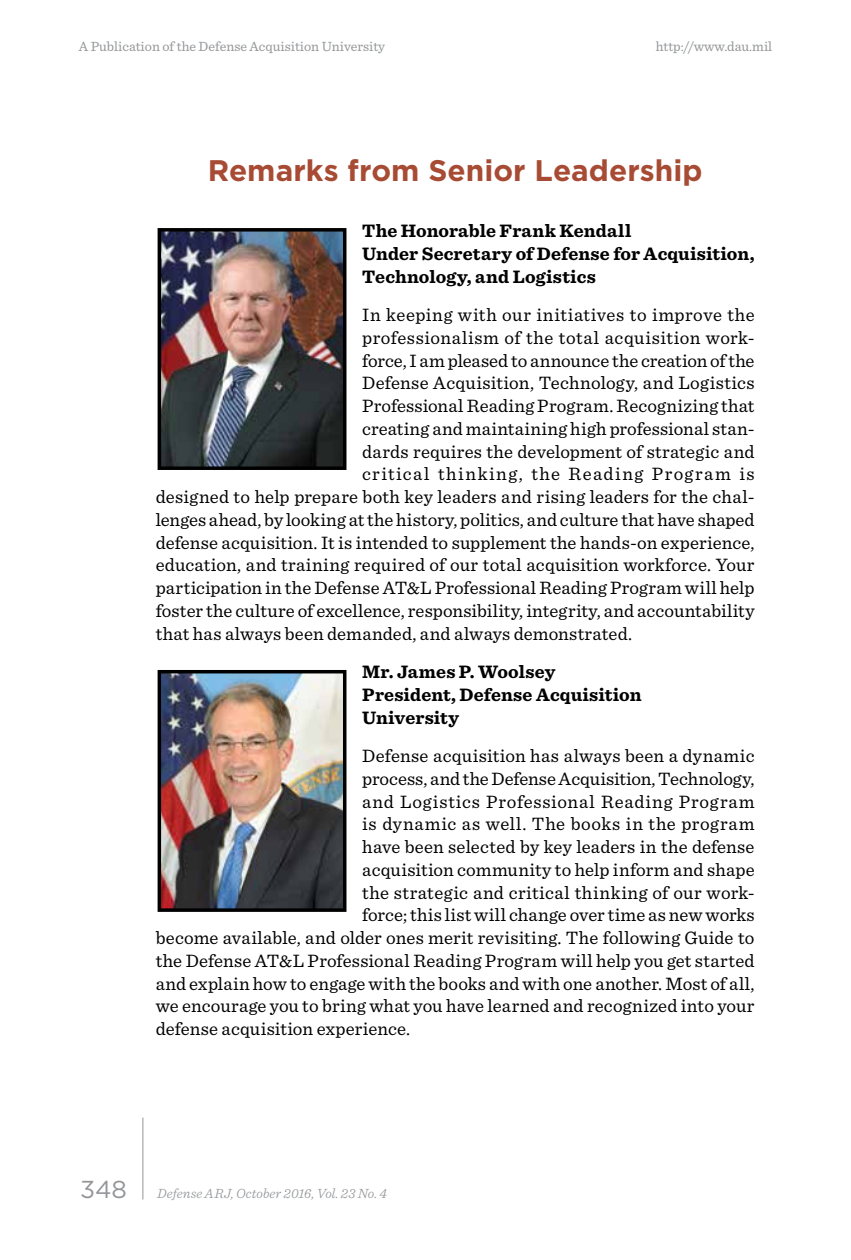
<style>
.page{position:relative;width:851px;height:1260px;background:#fff}
.page>*{position:absolute;margin:0;border:0;box-sizing:border-box;transform-origin:0 0}
.Level_1_Header{font:700 29.75px "Gotham";color:#a84b34}
.Body_Text_-_no_inden{font:18.9px "Sentinel";letter-spacing:.01em;color:#000}
.Body_Text_-_no_inden-2{font:700 18.9px/22.8px "Sentinel";letter-spacing:.01em;color:#000}
.Body_Text_-_no_inden-3{font:18.9px "Sentinel";letter-spacing:.03em;color:#000}
.Body_Text_-_no_inden-4{font:18.9px "Sentinel";letter-spacing:.045em;color:#000}
.Body_Text_-_no_inden-5{font:18.9px "Sentinel";letter-spacing:.08em;color:#000}
.Body_Text_-_no_inden-6{font:18.9px "Sentinel";letter-spacing:.035em;color:#000}
.t1{font:14px "Sentinel";color:#939598}
.t2{font:italic 300 14px "Sentinel";letter-spacing:.005em;color:#939598}
.s1{font-family:"Gotham";font-weight:400;font-style:normal;font-size:24.5px}
</style>
<div class="page">
<hr style="left:142px;top:1118px;width:1px;height:82px;background:#939598">
<img style="left:163px;top:233px;width:178px;height:232px">
<div style="left:158px;top:228px;width:188px;height:242px;border:4px solid #000"></div>
<img style="left:163px;top:675px;width:178px;height:232px">
<div style="left:158px;top:670px;width:188px;height:242px;border:4px solid #000"></div>
<p class="t1" style="left:79px;top:35px;width:308px">A Publication of the Defense Acquisition University</p>
<p class="t1" style="left:656px;top:35px;width:118px">http://www.dau.mil</p>
<p class="Level_1_Header" style="left:208px;top:151px;width:496px">Remarks from Senior Leadership</p>
<p class="Body_Text_-_no_inden-2" style="left:362px;top:219px;width:394px">The Honorable Frank Kendall<br>Under Secretary of Defense for Acquisition,<br>Technology, and Logistics</p>
<p class="Body_Text_-_no_inden-3" style="left:362px;top:301px;width:394px">In keeping with our initiatives to improve the</p>
<p class="Body_Text_-_no_inden" style="left:362px;top:323px;width:394px">professionalism of the total acquisition work-</p>
<p class="Body_Text_-_no_inden" style="left:362px;top:346px;width:394px">force, I am pleased to announce the creation of the</p>
<p class="Body_Text_-_no_inden" style="left:362px;top:369px;width:394px">Defense Acquisition, Technology, and Logistics</p>
<p class="Body_Text_-_no_inden" style="left:362px;top:392px;width:394px">Professional Reading Program. Recognizing that</p>
<p class="Body_Text_-_no_inden" style="left:362px;top:414px;width:394px">creating and maintaining high professional stan-</p>
<p class="Body_Text_-_no_inden" style="left:362px;top:437px;width:394px">dards requires the development of strategic and</p>
<p class="Body_Text_-_no_inden-5" style="left:362px;top:460px;width:394px">critical thinking, the Reading Program is</p>
<p class="Body_Text_-_no_inden" style="left:156px;top:483px;width:600px">designed to help prepare both key leaders and rising leaders for the chal-</p>
<p class="Body_Text_-_no_inden" style="left:156px;top:505px;width:600px">lenges ahead, by looking at the history, politics, and culture that have shaped</p>
<p class="Body_Text_-_no_inden" style="left:156px;top:528px;width:600px">defense acquisition. It is intended to supplement the hands-on experience,</p>
<p class="Body_Text_-_no_inden" style="left:156px;top:551px;width:600px">education, and training required of our total acquisition workforce. Your</p>
<p class="Body_Text_-_no_inden" style="left:156px;top:574px;width:600px">participation in the Defense AT&amp;L Professional Reading Program will help</p>
<p class="Body_Text_-_no_inden" style="left:156px;top:596px;width:600px">foster the culture of excellence, responsibility, integrity, and accountability</p>
<p class="Body_Text_-_no_inden" style="left:156px;top:619px;width:478px">that has always been demanded, and always demonstrated.</p>
<p class="Body_Text_-_no_inden-2" style="left:362px;top:660px;width:281px">Mr. James P. Woolsey<br>President, Defense Acquisition<br>University</p>
<p class="Body_Text_-_no_inden" style="left:362px;top:742px;width:394px">Defense acquisition has always been a dynamic</p>
<p class="Body_Text_-_no_inden" style="left:362px;top:764px;width:394px">process, and the Defense Acquisition, Technology,</p>
<p class="Body_Text_-_no_inden-4" style="left:362px;top:787px;width:394px">and Logistics Professional Reading Program</p>
<p class="Body_Text_-_no_inden-6" style="left:362px;top:810px;width:394px">is dynamic as well. The books in the program</p>
<p class="Body_Text_-_no_inden" style="left:362px;top:833px;width:394px">have been selected by key leaders in the defense</p>
<p class="Body_Text_-_no_inden" style="left:362px;top:855px;width:394px">acquisition community to help inform and shape</p>
<p class="Body_Text_-_no_inden-3" style="left:362px;top:878px;width:394px">the strategic and critical thinking of our work-</p>
<p class="Body_Text_-_no_inden" style="left:362px;top:901px;width:394px">force; this list will change over time as new works</p>
<p class="Body_Text_-_no_inden" style="left:156px;top:924px;width:600px">become available, and older ones merit revisiting. The following Guide to</p>
<p class="Body_Text_-_no_inden" style="left:156px;top:946px;width:600px">the Defense AT&amp;L Professional Reading Program will help you get started</p>
<p class="Body_Text_-_no_inden" style="left:156px;top:969px;width:600px">and explain how to engage with the books and with one another. Most of all,</p>
<p class="Body_Text_-_no_inden" style="left:156px;top:992px;width:600px">we encourage you to bring what you have learned and recognized into your</p>
<p class="Body_Text_-_no_inden" style="left:156px;top:1015px;width:256px">defense acquisition experience.</p>
<p class="t2" style="left:80px;top:1183px;width:308px"><span class="s1">348</span> Defense ARJ, October 2016, Vol. 23 No. 4</p>
</div>
